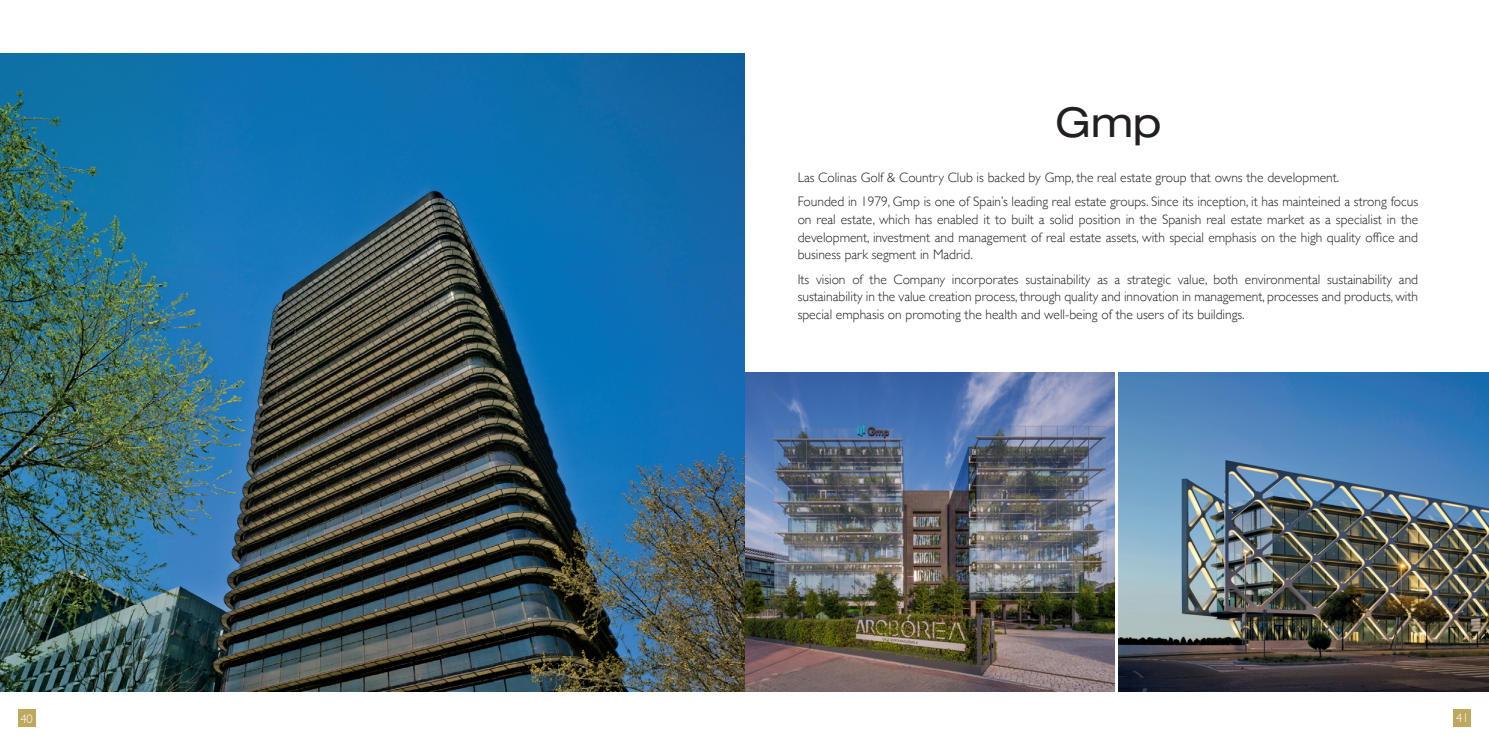
<style>
.page{position:relative;width:1489px;height:745px;background:#fff}
.page>*{position:absolute;margin:0;border:0;box-sizing:border-box;transform-origin:0 0}
.t1{font:expanded 41.25px "Helvetica Neue LT Std";color:#231f20}
.t2{font:300 13.75px/17.5px "Gill Sans";color:#231f20;text-align:justify}
.t3{font:300 12.5px "Gill Sans";color:#fff}
</style>
<div class="page">
<div style="left:18px;top:709px;width:17px;height:17px;background:#bea85d"></div>
<div style="left:1453px;top:708px;width:17px;height:18px;background:#bea85d"></div>
<img style="left:744px;top:372px;width:370px;height:319px">
<img style="left:0;top:53px;width:744px;height:638px">
<img style="left:1118px;top:372px;width:370px;height:319px">
<p class="t1" style="left:1055px;top:97px;width:108px">Gmp</p>
<p class="t2" style="left:797px;top:168px;width:543px">Las Colinas Golf &amp; Country Club is backed by Gmp, the real estate group that owns the development.</p>
<p class="t2" style="left:797px;top:192px;width:622px">Founded in 1979, Gmp is one of Spain’s leading real estate groups. Since its inception, it has mainteined a strong focus on real estate, which has enabled it to built a solid position in the Spanish real estate market as a specialist in the development, investment and management of real estate assets, with special emphasis on the high quality office and business park segment in Madrid.</p>
<p class="t2" style="left:797px;top:269px;width:622px">Its vision of the Company incorporates sustainability as a strategic value, both environmental sustainability and sustainability in the value creation process, through quality and innovation in management, processes and products, with special emphasis on promoting the health and well-being of the users of its buildings.</p>
<p class="t3" style="left:20px;top:708px;width:14px">40</p>
<p class="t3" style="left:1455px;top:707px;width:14px">41</p>
</div>
